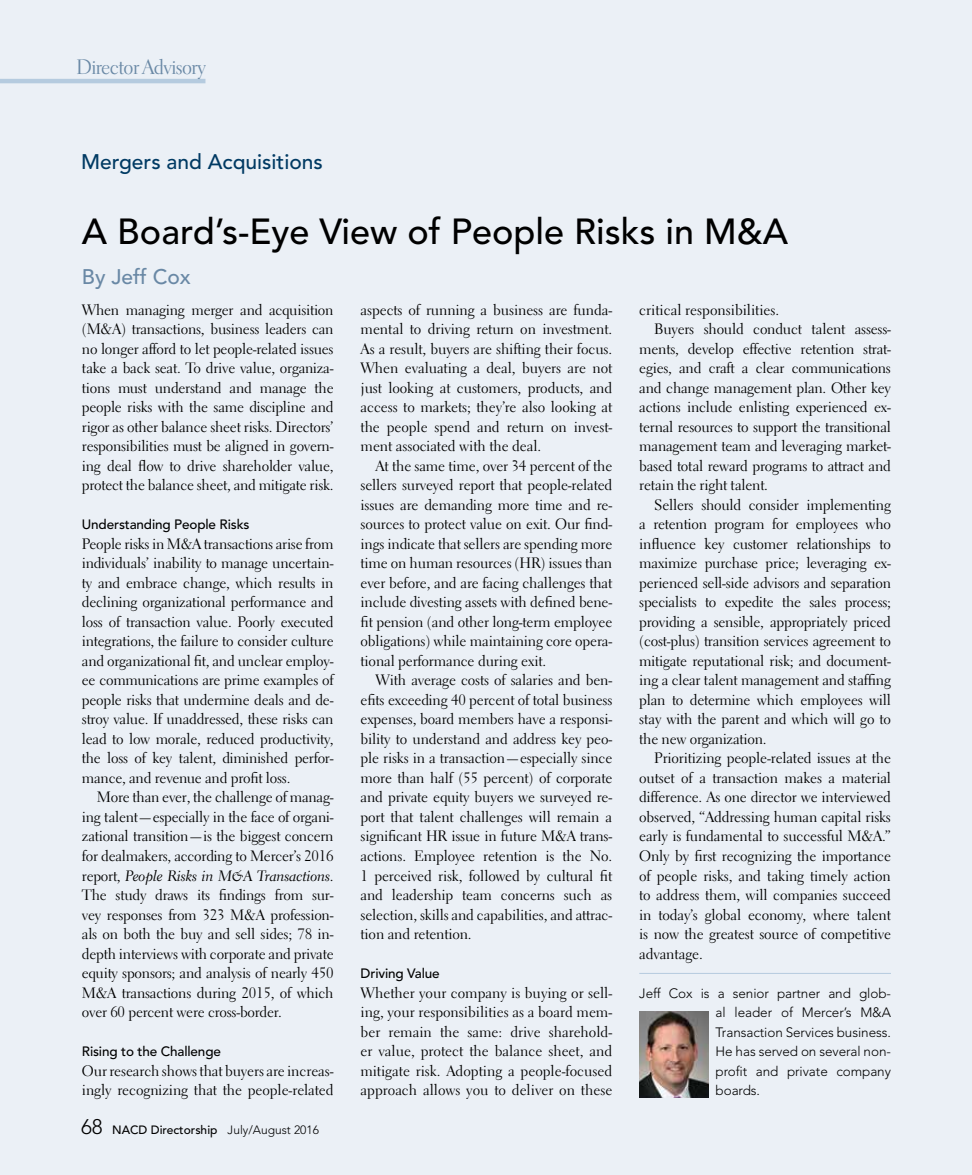
<style>
.page{position:relative;width:972px;height:1175px;background:#fff}
.page>*{position:absolute;margin:0;border:0;box-sizing:border-box;transform-origin:0 0}
.HED{font:500 36px "Avenir";color:#000}
.DEK{font:500 21px "Avenir";color:#003a63}
.t1{font:21px "Electra LH Display";letter-spacing:.005em;color:#6988a5}
.BYLINE{font:500 21px "Avenir";color:#6988a5}
.BODY_TEXT{font:15px/19.5px "Electra LH";letter-spacing:-.01em;color:#000;text-align:justify}
.BODY_TEXT_1ST_PARA{font:15px/19.5px "Electra LH";letter-spacing:-.005em;color:#000;text-align:justify}
.BIO{font:300 13.5px/19.5px "Avenir";letter-spacing:-.005em;color:#000;text-align:justify}
.Subhead{font:500 13.5px "Avenir";letter-spacing:-.01em;color:#000}
.t2{font:500 12px "Avenir";color:#000}
.s1{font-family:"Electra LH Cursive"}
.s2{font-weight:300;font-size:21px}
.s3{font-weight:300}
</style>
<div class="page">
<div style="left:0;top:0;width:972px;height:1174px;background:#ebf0f6"></div>
<hr style="left:0;top:79px;width:205px;height:4px;background:#b5cbdf">
<hr style="left:639px;top:973px;width:252px;height:1px;background:#b5cbdf">
<img style="left:639px;top:1011px;width:70px;height:86px">
<h2 class="t1" style="left:77px;top:54px;width:130px">Director Advisory</h2>
<p class="DEK" style="left:81px;top:150px;width:243px">Mergers and Acquisitions</p>
<p class="HED" style="left:82px;top:210px;width:708px">A Board’s-Eye View of People Risks in M&amp;A</p>
<p class="BYLINE" style="left:82px;top:265px;width:110px">By Jeff Cox</p>
<p class="BODY_TEXT_1ST_PARA" style="left:82px;top:300px;width:253px">When managing merger and acquisition (M&amp;A) transactions, business leaders can no longer afford to let people-related issues take a back seat. To drive value, organiza&shy;tions must understand and manage the people risks with the same discipline and rigor as other balance sheet risks. Directors’ responsibilities must be aligned in govern&shy;ing deal flow to drive shareholder value, protect the balance sheet, and mitigate risk.</p>
<p class="Subhead" style="left:82px;top:517px;width:169px">Understanding People Risks</p>
<p class="BODY_TEXT_1ST_PARA" style="left:82px;top:534px;width:253px">People risks in M&amp;A transactions arise from individuals’ inability to manage uncertain&shy;ty and embrace change, which results in declining organizational performance and loss of transaction value. Poorly executed integrations, the failure to consider culture and organizational fit, and unclear employ&shy;ee communications are prime examples of people risks that undermine deals and de&shy;stroy value. If unaddressed, these risks can lead to low morale, reduced productivity, the loss of key talent, diminished perfor&shy;mance, and revenue and profit loss.</p>
<p class="BODY_TEXT" style="left:82px;top:787px;width:253px;text-indent:15px">More than ever, the challenge of manag&shy;ing talent—especially in the face of organi&shy;zational transition—is the biggest concern for dealmakers, according to Mercer’s 2016 report, <span class="s1">People Risks in M&amp;A Transactions</span>.<br>The study draws its findings from sur&shy;vey responses from 323 M&amp;A profession&shy;als on both the buy and sell sides; 78 in&shy;depth interviews with corporate and private equity sponsors; and analysis of nearly 450<br>M&amp;A transactions during 2015, of which over 60 percent were cross-border.</p>
<p class="Subhead" style="left:82px;top:1043px;width:141px">Rising to the Challenge</p>
<p class="BODY_TEXT_1ST_PARA" style="left:82px;top:1060px;width:253px">Our research shows that buyers are increas&shy;ingly recognizing that the people-related</p>
<p class="BODY_TEXT_1ST_PARA" style="left:361px;top:300px;width:253px">aspects of running a business are funda&shy;mental to driving return on investment.<br>As a result, buyers are shifting their focus.<br>When evaluating a deal, buyers are not just looking at customers, products, and access to markets; they’re also looking at the people spend and return on invest&shy;ment associated with the deal.</p>
<p class="BODY_TEXT" style="left:361px;top:456px;width:253px;text-indent:15px">At the same time, over 34 percent of the sellers surveyed report that people-related issues are demanding more time and re&shy;sources to protect value on exit. Our find&shy;ings indicate that sellers are spending more time on human resources (HR) issues than ever before, and are facing challenges that include divesting assets with defined bene&shy;fit pension (and other long-term employee obligations) while maintaining core opera&shy;tional performance during exit.</p>
<p class="BODY_TEXT" style="left:361px;top:670px;width:253px;text-indent:15px">With average costs of salaries and ben&shy;efits exceeding 40 percent of total business expenses, board members have a responsi&shy;bility to understand and address key peo&shy;ple risks in a transaction—especially since more than half (55 percent) of corporate and private equity buyers we surveyed re&shy;port that talent challenges will remain a significant HR issue in future M&amp;A trans&shy;actions. Employee retention is the No.<br>1 perceived risk, followed by cultural fit and leadership team concerns such as selection, skills and capabilities, and attrac&shy;tion and retention.</p>
<p class="Subhead" style="left:361px;top:965px;width:81px">Driving Value</p>
<p class="BODY_TEXT_1ST_PARA" style="left:361px;top:982px;width:253px">Whether your company is buying or sell&shy;ing, your responsibilities as a board mem&shy;ber remain the same: drive sharehold&shy;er value, protect the balance sheet, and mitigate risk. Adopting a people-focused approach allows you to deliver on these</p>
<p class="BODY_TEXT_1ST_PARA" style="left:639px;top:300px;width:142px">critical responsibilities.</p>
<p class="BODY_TEXT" style="left:639px;top:319px;width:253px;text-indent:15px">Buyers should conduct talent assess&shy;ments, develop effective retention strat&shy;egies, and craft a clear communications and change management plan. Other key actions include enlisting experienced ex&shy;ternal resources to support the transitional management team and leveraging market&shy;based total reward programs to attract and retain the right talent.</p>
<p class="BODY_TEXT" style="left:639px;top:495px;width:253px;text-indent:15px">Sellers should consider implementing a retention program for employees who influence key customer relationships to maximize purchase price; leveraging ex&shy;perienced sell-side advisors and separation specialists to expedite the sales process; providing a sensible, appropriately priced (cost-plus) transition services agreement to mitigate reputational risk; and document&shy;ing a clear talent management and staffing plan to determine which employees will stay with the parent and which will go to the new organization.</p>
<p class="BODY_TEXT" style="left:639px;top:748px;width:253px;text-indent:15px">Prioritizing people-related issues at the outset of a transaction makes a material difference. As one director we interviewed observed, “Addressing human capital risks early is fundamental to successful M&amp;A.” Only by first recognizing the importance of people risks, and taking timely action to address them, will companies succeed in today’s global economy, where talent is now the greatest source of competitive advantage.</p>
<p class="BIO" style="left:716px;top:983px;width:177px;text-indent:-76px">Jeff Cox is a senior partner and glob&shy;al leader of Mercer’s M&amp;A Transaction Services business.<br>He has served on several non&shy;profit and private company boards.</p>
<p class="t2" style="left:81px;top:1122px;width:239px"><span class="s2">68</span> NACD Directorship <span class="s3">July/August 2016</span></p>
</div>
